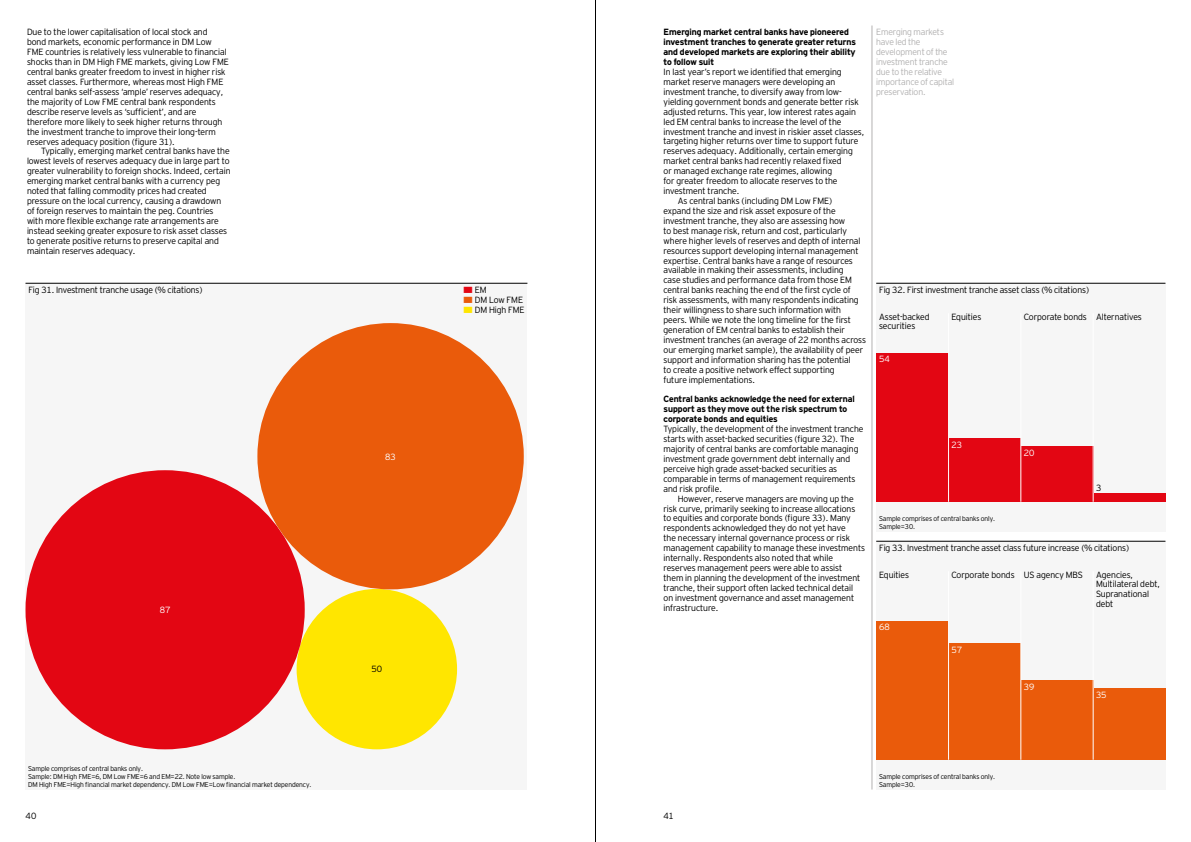
<style>
.page{position:relative;width:1191px;height:842px;background:#fff}
.page>*{position:absolute;margin:0;border:0;box-sizing:border-box;transform-origin:0 0}
.t1{font:300 9px/9.9px "Invesco Interstate";color:#000}
.t2{font:700 9px/9.9px "Invesco Interstate";color:#000}
.t3{font:300 9px/9.9px "Invesco Interstate";letter-spacing:-.015em;color:#b3b2b2}
.t4{font:300 9px "Invesco Interstate";color:#fff}
.t5{font:300 7px/8px "Invesco Interstate";letter-spacing:-.01em;color:#000}
.s1{font-size:11.7px;color:#e30613}
.s2{font-size:11.7px;color:#ea5b0b}
.s3{font-size:11.7px;color:#ffe600}
</style>
<div class="page">
<div style="left:876px;top:541px;width:289px;height:248px;background:#f6f6f6"></div>
<div style="left:948px;top:643px;width:72px;height:117px;background:#ea5b0b"></div>
<div style="left:1020px;top:680px;width:73px;height:80px;background:#ea5b0b"></div>
<div style="left:1093px;top:688px;width:72px;height:72px;background:#ea5b0b"></div>
<div style="left:876px;top:621px;width:72px;height:139px;background:#ea5b0b"></div>
<hr style="left:948px;top:571px;width:1px;height:189px;background:#fff">
<hr style="left:1020px;top:571px;width:1px;height:189px;background:#fff">
<hr style="left:1092px;top:571px;width:1px;height:189px;background:#fff">
<div style="left:26px;top:283px;width:501px;height:506px;background:#f6f6f6"></div>
<div style="left:297px;top:589px;width:160px;height:160px;background:#ffe600;border-radius:50%"></div>
<div style="left:26px;top:470px;width:279px;height:279px;background:#e30613;border-radius:50%"></div>
<div style="left:257px;top:323px;width:267px;height:266px;background:#ea5b0b;border-radius:50%"></div>
<div style="left:876px;top:283px;width:289px;height:248px;background:#f6f6f6"></div>
<div style="left:948px;top:438px;width:72px;height:64px;background:#e30613"></div>
<div style="left:1020px;top:447px;width:73px;height:55px;background:#e30613"></div>
<div style="left:1093px;top:493px;width:72px;height:9px;background:#e30613"></div>
<div style="left:876px;top:353px;width:72px;height:149px;background:#e30613"></div>
<hr style="left:948px;top:313px;width:1px;height:189px;background:#fff">
<hr style="left:1020px;top:313px;width:1px;height:189px;background:#fff">
<hr style="left:1092px;top:313px;width:1px;height:189px;background:#fff">
<hr style="left:876px;top:283px;width:289px;height:1px;background:#000">
<hr style="left:876px;top:541px;width:289px;height:1px;background:#000">
<hr style="left:26px;top:283px;width:501px;height:1px;background:#000">
<hr style="left:871px;top:26px;width:1px;height:763px;background:#b3b2b2">
<hr style="left:595px;top:0;width:1px;height:842px;background:#000">
<p class="t1" style="left:27px;top:27px;width:203px">Due to the lower capitalisation of local stock and bond markets, economic performance in DM Low FME countries is relatively less vulnerable to financial shocks than in DM High FME markets, giving Low FME central banks greater freedom to invest in higher risk asset classes. Furthermore, whereas most High FME central banks self-assess ‘ample’ reserves adequacy, the majority of Low FME central bank respondents describe reserve levels as ‘sufficient’, and are therefore more likely to seek higher returns through the investment tranche to improve their long-term reserves adequacy position (figure 31).</p>
<p class="t1" style="left:27px;top:146px;width:205px;text-indent:14px">Typically, emerging market central banks have the lowest levels of reserves adequacy due in large part to greater vulnerability to foreign shocks. Indeed, certain emerging market central banks with a currency peg noted that falling commodity prices had created pressure on the local currency, causing a drawdown of foreign reserves to maintain the peg. Countries with more flexible exchange rate arrangements are instead seeking greater exposure to risk asset classes to generate positive returns to preserve capital and maintain reserves adequacy.</p>
<p class="t1" style="left:28px;top:285px;width:176px">Fig 31. Investment tranche usage (% citations)</p>
<p class="t1" style="left:463px;top:285px;width:25px"><span class="s1">•</span>EM</p>
<p class="t1" style="left:463px;top:295px;width:61px"><span class="s2">•</span> DM Low FME</p>
<p class="t1" style="left:463px;top:305px;width:63px"><span class="s3">•</span> DM High FME</p>
<p class="t4" style="left:160px;top:604px;width:12px">87</p>
<p class="t4" style="left:385px;top:451px;width:12px">83</p>
<p class="t1" style="left:371px;top:664px;width:12px">50</p>
<p class="t2" style="left:663px;top:27px;width:194px">Emerging market central banks have pioneered investment tranches to generate greater returns and developed markets are exploring their ability to follow suit</p>
<p class="t1" style="left:663px;top:67px;width:180px">In last year’s report we identified that emerging</p>
<p class="t1" style="left:663px;top:77px;width:173px">market reserve managers were developing an</p>
<p class="t1" style="left:663px;top:87px;width:180px">investment tranche, to diversify away from low-</p>
<p class="t1" style="left:663px;top:97px;width:197px">yielding government bonds and generate better risk</p>
<p class="t1" style="left:663px;top:107px;width:194px">adjusted returns. This year, low interest rates again</p>
<p class="t1" style="left:663px;top:116px;width:179px">led EM central banks to increase the level of the</p>
<p class="t1" style="left:663px;top:126px;width:202px">investment tranche and invest in riskier asset classes,</p>
<p class="t1" style="left:663px;top:136px;width:196px">targeting higher returns over time to support future</p>
<p class="t1" style="left:663px;top:146px;width:191px">reserves adequacy. Additionally, certain emerging</p>
<p class="t1" style="left:663px;top:156px;width:179px">market central banks had recently relaxed fixed</p>
<p class="t1" style="left:663px;top:166px;width:170px">or managed exchange rate regimes, allowing</p>
<p class="t1" style="left:663px;top:176px;width:175px">for greater freedom to allocate reserves to the</p>
<p class="t1" style="left:663px;top:186px;width:77px">investment tranche.</p>
<p class="t1" style="left:677px;top:196px;width:156px">As central banks (including DM Low FME)</p>
<p class="t1" style="left:663px;top:206px;width:174px">expand the size and risk asset exposure of the</p>
<p class="t1" style="left:663px;top:216px;width:183px">investment tranche, they also are assessing how</p>
<p class="t1" style="left:663px;top:226px;width:185px">to best manage risk, return and cost, particularly</p>
<p class="t1" style="left:663px;top:235px;width:198px">where higher levels of reserves and depth of internal</p>
<p class="t1" style="left:663px;top:245px;width:196px">resources support developing internal management</p>
<p class="t1" style="left:663px;top:255px;width:191px">expertise. Central banks have a range of resources</p>
<p class="t1" style="left:663px;top:265px;width:182px">available in making their assessments, including</p>
<p class="t1" style="left:663px;top:275px;width:190px">case studies and performance data from those EM</p>
<p class="t1" style="left:663px;top:285px;width:189px">central banks reaching the end of the first cycle of</p>
<p class="t1" style="left:663px;top:295px;width:197px">risk assessments, with many respondents indicating</p>
<p class="t1" style="left:663px;top:305px;width:179px">their willingness to share such information with</p>
<p class="t1" style="left:663px;top:315px;width:189px">peers. While we note the long timeline for the first</p>
<p class="t1" style="left:663px;top:325px;width:183px">generation of EM central banks to establish their</p>
<p class="t1" style="left:663px;top:335px;width:204px">investment tranches (an average of 22 months across</p>
<p class="t1" style="left:663px;top:345px;width:201px">our emerging market sample), the availability of peer</p>
<p class="t1" style="left:663px;top:354px;width:189px">support and information sharing has the potential</p>
<p class="t1" style="left:663px;top:364px;width:173px">to create a positive network effect supporting</p>
<p class="t1" style="left:663px;top:374px;width:93px">future implementations.</p>
<p class="t2" style="left:663px;top:394px;width:193px">Central banks acknowledge the need for external support as they move out the risk spectrum to corporate bonds and equities</p>
<p class="t1" style="left:663px;top:424px;width:201px">Typically, the development of the investment tranche starts with asset-backed securities (figure 32). The majority of central banks are comfortable managing investment grade government debt internally and perceive high grade asset-backed securities as comparable in terms of management requirements and risk profile.</p>
<p class="t1" style="left:663px;top:493px;width:203px;text-indent:14px">However, reserve managers are moving up the risk curve, primarily seeking to increase allocations to equities and corporate bonds (figure 33). Many respondents acknowledged they do not yet have<br>the necessary internal governance process or risk management capability to manage these investments internally. Respondents also noted that while reserves management peers were able to assist<br>them in planning the development of the investment tranche, their support often lacked technical detail on investment governance and asset management infrastructure.</p>
<p class="t3" style="left:876px;top:27px;width:79px">Emerging markets have led the development of the investment tranche due to the relative importance of capital preservation.</p>
<p class="t1" style="left:879px;top:285px;width:212px">Fig 32. First investment tranche asset class (% citations)</p>
<p class="t1" style="left:879px;top:311px;width:52px">Asset-backed securities</p>
<p class="t1" style="left:951px;top:311px;width:31px">Equities</p>
<p class="t1" style="left:1023px;top:311px;width:120px">Corporate bonds Alternatives</p>
<p class="t4" style="left:879px;top:354px;width:12px">54</p>
<p class="t4" style="left:951px;top:439px;width:12px">23</p>
<p class="t5" style="left:879px;top:514px;width:118px">Sample comprises of central banks only.<br>Sample=30.</p>
<p class="t4" style="left:1023px;top:447px;width:12px">20</p>
<p class="t1" style="left:1096px;top:482px;width:7px">3</p>
<p class="t1" style="left:879px;top:543px;width:252px">Fig 33. Investment tranche asset class future increase (% citations)</p>
<p class="t1" style="left:879px;top:569px;width:31px">Equities</p>
<p class="t1" style="left:951px;top:569px;width:133px">Corporate bonds US agency MBS</p>
<p class="t1" style="left:1096px;top:569px;width:65px">Agencies,<br>Multilateral debt,<br>Supranational debt</p>
<p class="t4" style="left:879px;top:622px;width:12px">68</p>
<p class="t4" style="left:951px;top:644px;width:12px">57</p>
<p class="t4" style="left:1096px;top:689px;width:12px">35</p>
<p class="t4" style="left:1023px;top:681px;width:12px">39</p>
<p class="t5" style="left:28px;top:764px;width:285px">Sample comprises of central banks only.<br>Sample: DM High FME=6, DM Low FME=6 and EM=22. Note low sample.<br>DM High FME=High financial market dependency. DM Low FME=Low financial market dependency.</p>
<p class="t1" style="left:26px;top:811px;width:12px">40</p>
<p class="t1" style="left:663px;top:811px;width:12px">41</p>
<p class="t5" style="left:879px;top:772px;width:118px">Sample comprises of central banks only.<br>Sample=30.</p>
</div>
